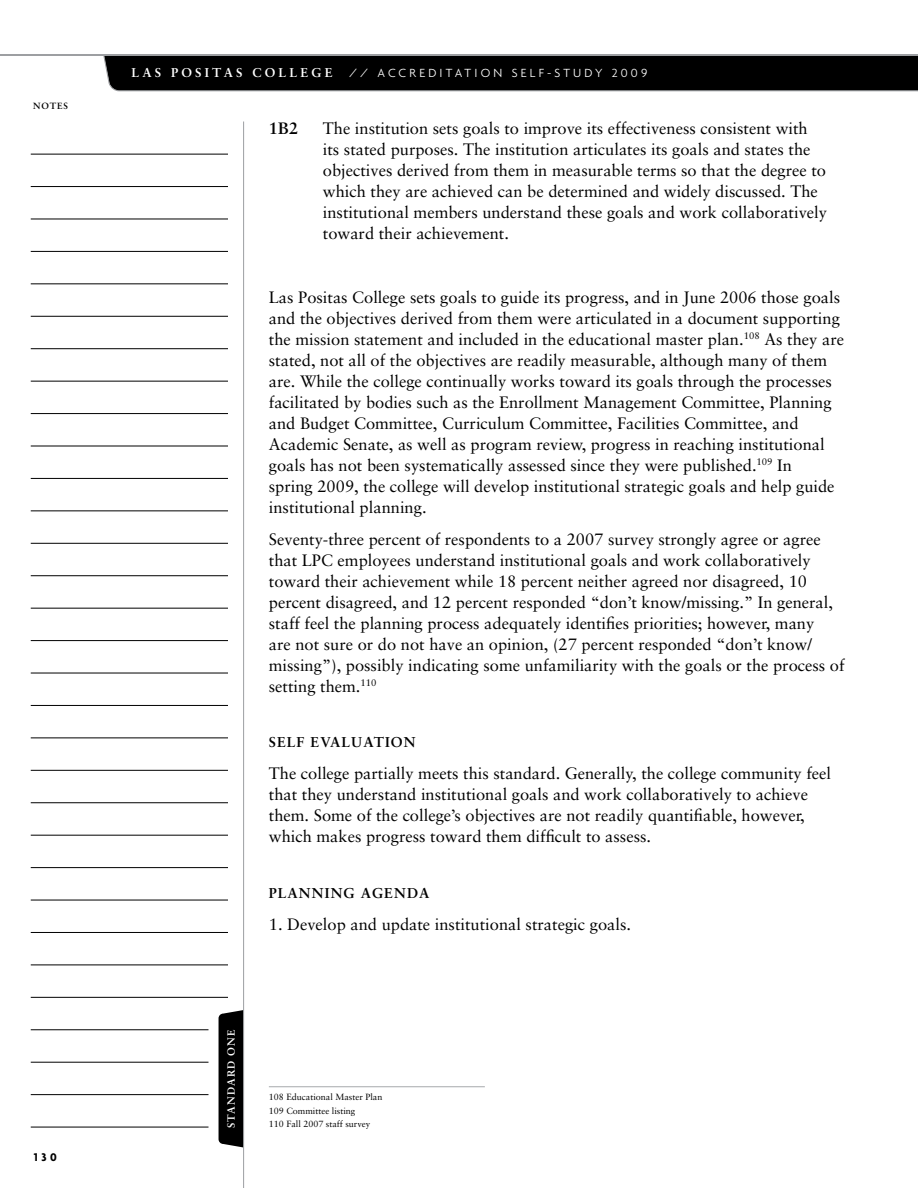
<style>
.page{position:relative;width:918px;height:1188px;background:#fff}
.page>*{position:absolute;margin:0;border:0;box-sizing:border-box;transform-origin:0 0}
.t1{font:16.5px/21px "Sabon";color:#000}
.t2{font:700 16.5px "Sabon";color:#000}
.t3{font:700 14.25px "Sabon";letter-spacing:.075em;color:#000}
.t4{font:300 12.75px "Agenda";letter-spacing:.25em;color:#fff}
.t5{font:700 12.75px "Sabon";letter-spacing:.25em;color:#fff}
.t6{font:700 12px "Agenda";color:#000}
.t7{font:700 10.5px "Sabon";letter-spacing:.1em;color:#fff}
.t8{font:9px/13.5px "Sabon";color:#000}
.t9{font:700 9px "Sabon";letter-spacing:.1em;color:#000}
</style>
<div class="page">
<hr style="left:0;top:54px;width:918px;height:1px;background:#9d9fa2">
<div style="left:219px;top:1010px;width:24px;height:138px;background:#000"></div>
<hr style="left:243px;top:122px;width:1px;height:1066px;background:#9d9fa2">
<hr style="left:31px;top:640px;width:197px;height:1px;background:#000">
<hr style="left:31px;top:381px;width:197px;height:1px;background:#000">
<hr style="left:31px;top:900px;width:197px;height:1px;background:#000">
<hr style="left:31px;top:251px;width:197px;height:1px;background:#000">
<hr style="left:31px;top:770px;width:197px;height:1px;background:#000">
<hr style="left:31px;top:511px;width:197px;height:1px;background:#000">
<hr style="left:31px;top:186px;width:197px;height:1px;background:#000">
<hr style="left:31px;top:705px;width:197px;height:1px;background:#000">
<hr style="left:31px;top:446px;width:197px;height:1px;background:#000">
<hr style="left:31px;top:965px;width:197px;height:1px;background:#000">
<hr style="left:31px;top:316px;width:197px;height:1px;background:#000">
<hr style="left:31px;top:835px;width:197px;height:1px;background:#000">
<hr style="left:31px;top:575px;width:197px;height:1px;background:#000">
<hr style="left:31px;top:154px;width:197px;height:1px;background:#000">
<hr style="left:31px;top:673px;width:197px;height:1px;background:#000">
<hr style="left:31px;top:413px;width:197px;height:1px;background:#000">
<hr style="left:31px;top:932px;width:197px;height:1px;background:#000">
<hr style="left:31px;top:284px;width:197px;height:1px;background:#000">
<hr style="left:31px;top:802px;width:197px;height:1px;background:#000">
<hr style="left:31px;top:543px;width:197px;height:1px;background:#000">
<hr style="left:31px;top:219px;width:197px;height:1px;background:#000">
<hr style="left:31px;top:738px;width:197px;height:1px;background:#000">
<hr style="left:31px;top:478px;width:197px;height:1px;background:#000">
<hr style="left:31px;top:997px;width:197px;height:1px;background:#000">
<hr style="left:31px;top:348px;width:197px;height:1px;background:#000">
<hr style="left:31px;top:867px;width:197px;height:1px;background:#000">
<hr style="left:31px;top:608px;width:197px;height:1px;background:#000">
<hr style="left:31px;top:1030px;width:177px;height:1px;background:#000">
<hr style="left:31px;top:1094px;width:177px;height:1px;background:#000">
<hr style="left:31px;top:1062px;width:177px;height:1px;background:#000">
<hr style="left:31px;top:1127px;width:177px;height:1px;background:#000">
<div style="left:103px;top:55px;width:815px;height:36px;background:#000"></div>
<hr style="left:269px;top:1086px;width:216px;height:1px;background:#a7a9ac">
<p class="t9" style="left:33px;top:100px;width:37px">NOTES</p>
<p class="t6" style="left:34px;top:1149px;width:25px">130</p>
<p class="t5" style="left:132px;top:65px;width:200px">LAS POS IT AS COLLE GE</p>
<p class="t4" style="left:349px;top:66px;width:300px">// ACCREDITATION SELF-STUDY 2009</p>
<p class="t2" style="left:269px;top:118px;width:31px">1B2</p>
<p class="t1" style="left:323px;top:118px;width:506px">The institution sets goals to improve its effectiveness consistent with its stated purposes. The institution articulates its goals and states the objectives derived from them in measurable terms so that the degree to which they are achieved can be determined and widely discussed. The institutional members understand these goals and work collaboratively toward their achievement.</p>
<p class="t1" style="left:269px;top:286px;width:577px">Las Positas College sets goals to guide its progress, and in June 2006 those goals and the objectives derived from them were articulated in a document supporting the mission statement and included in the educational master plan.<sup>108</sup> As they are stated, not all of the objectives are readily measurable, although many of them are. While the college continually works toward its goals through the processes facilitated by bodies such as the Enrollment Management Committee, Planning and Budget Committee, Curriculum Committee, Facilities Committee, and Academic Senate, as well as program review, progress in reaching institutional goals has not been systematically assessed since they were published.<sup>109</sup> In<br>spring 2009, the college will develop institutional strategic goals and help guide institutional planning.</p>
<p class="t1" style="left:269px;top:528px;width:577px">Seventy-three percent of respondents to a 2007 survey strongly agree or agree that LPC employees understand institutional goals and work collaboratively toward their achievement while 18 percent neither agreed nor disagreed, 10 percent disagreed, and 12 percent responded “don’t know/missing.” In general, staff feel the planning process adequately identifies priorities; however, many<br>are not sure or do not have an opinion, (27 percent responded “don’t know/ missing”), possibly indicating some unfamiliarity with the goals or the process of setting them.<sup>110</sup></p>
<p class="t3" style="left:269px;top:733px;width:136px">SELF EVALUATION</p>
<p class="t1" style="left:269px;top:763px;width:564px">The college partially meets this standard. Generally, the college community feel that they understand institutional goals and work collaboratively to achieve them. Some of the college’s objectives are not readily quantifiable, however, which makes progress toward them difficult to assess.</p>
<p class="t3" style="left:269px;top:884px;width:162px">PLANNING AGENDA</p>
<p class="t1" style="left:269px;top:913px;width:364px">1. Develop and update institutional strategic goals.</p>
<p class="t7" style="left:225px;top:1128px;width:99px;rotate:-90deg">STANDARD ONE</p>
<p class="t8" style="left:269px;top:1090px;width:115px">108 Educational Master Plan<br>109 Committee listing</p>
<p class="t8" style="left:269px;top:1117px;width:103px">110 Fall 2007 staff survey</p>
</div>
